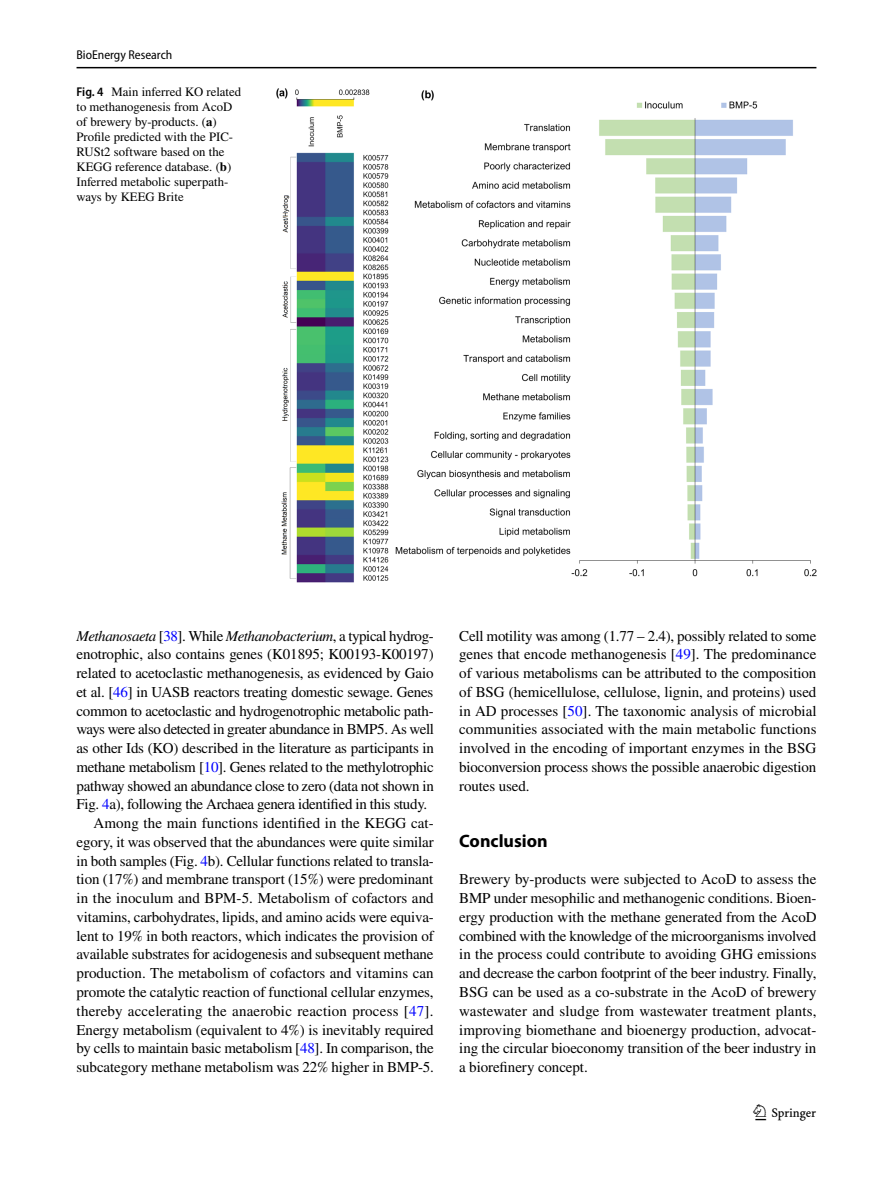
<style>
.page{position:relative;width:893px;height:1187px;background:#fff}
.page>*{position:absolute;margin:0;border:0;box-sizing:border-box;transform-origin:0 0}
.t1{font:22.5px "Springnew Regular 3";color:#000}
.t2{font:700 18px "Myriad Pro";color:#000}
.t3{font:15px/18.8px "STIX";letter-spacing:-.01em;color:#000;text-align:justify}
.t4{font:italic 15px "STIX";letter-spacing:-.03em;color:#000}
.t5{font:15px "STIX";letter-spacing:.015em;color:#000}
.t6{font:12.75px/15px "STIX";color:#000}
.t7{font:semi-condensed 12.75px "Myriad Pro";color:#000}
.s1{font-family:"Myriad Pro";font-weight:600;font-stretch:semi-condensed}
.s2{font-weight:700}
.s3{font-style:normal}
.s4{font-style:normal;color:#00f}
.s5{color:#00f}
</style>
<div class="page">
<hr style="left:77px;top:67px;width:739px;height:1px;background:#000">
<img style="left:276px;top:88px;width:540px;height:495px">
<p class="t7" style="left:77px;top:48px;width:97px">BioEnergy Research</p>
<p class="t6" style="left:77px;top:85px;width:166px"><span class="s1">Fig. 4</span> Main inferred KO related to methanogenesis from AcoD of brewery by-products. (<span class="s2">a</span>)<br>Profile predicted with the PIC-<br>RUSt2 software based on the<br>KEGG reference database. (<span class="s2">b</span>)<br>Inferred metabolic superpath&shy;ways by KEEG Brite</p>
<p class="t4" style="left:77px;top:625px;width:359px">Methanosaeta <span class="s3">[</span><span class="s4">38</span><span class="s3">]. While</span> Methanobacterium<span class="s3">, a typical hydrog-</span></p>
<p class="t3" style="left:77px;top:646px;width:359px">enotrophic, also contains genes (K01895; K00193-K00197)</p>
<p class="t3" style="left:77px;top:664px;width:359px">related to acetoclastic methanogenesis, as evidenced by Gaio</p>
<p class="t3" style="left:77px;top:683px;width:358px">et al. [<span class="s5">46</span>] in UASB reactors treating domestic sewage. Genes</p>
<p class="t3" style="left:77px;top:702px;width:359px">common to acetoclastic and hydrogenotrophic metabolic path-</p>
<p class="t3" style="left:77px;top:721px;width:359px">ways were also detected in greater abundance in BMP5. As well</p>
<p class="t3" style="left:77px;top:739px;width:359px">as other Ids (KO) described in the literature as participants in</p>
<p class="t3" style="left:77px;top:758px;width:359px">methane metabolism [<span class="s5">10</span>]. Genes related to the methylotrophic</p>
<p class="t3" style="left:77px;top:777px;width:359px">pathway showed an abundance close to zero (data not shown in</p>
<p class="t3" style="left:77px;top:796px;width:352px">Fig. <span class="s5">4</span>a), following the Archaea genera identified in this study.</p>
<p class="t3" style="left:94px;top:814px;width:342px">Among the main functions identified in the KEGG cat-</p>
<p class="t3" style="left:77px;top:833px;width:359px">egory, it was observed that the abundances were quite similar</p>
<p class="t3" style="left:77px;top:852px;width:359px">in both samples (Fig. <span class="s5">4</span>b). Cellular functions related to transla-</p>
<p class="t3" style="left:77px;top:871px;width:358px">tion (17%) and membrane transport (15%) were predominant</p>
<p class="t3" style="left:77px;top:889px;width:359px">in the inoculum and BPM-5. Metabolism of cofactors and</p>
<p class="t3" style="left:77px;top:908px;width:359px">vitamins, carbohydrates, lipids, and amino acids were equiva-</p>
<p class="t3" style="left:77px;top:927px;width:359px">lent to 19% in both reactors, which indicates the provision of</p>
<p class="t3" style="left:77px;top:946px;width:359px">available substrates for acidogenesis and subsequent methane</p>
<p class="t3" style="left:77px;top:964px;width:359px">production. The metabolism of cofactors and vitamins can</p>
<p class="t3" style="left:77px;top:983px;width:359px">promote the catalytic reaction of functional cellular enzymes,</p>
<p class="t5" style="left:77px;top:1000px;width:358px">thereby accelerating the anaerobic reaction process [<span class="s5">47</span>].</p>
<p class="t3" style="left:77px;top:1021px;width:359px">Energy metabolism (equivalent to 4%) is inevitably required</p>
<p class="t3" style="left:77px;top:1039px;width:359px">by cells to maintain basic metabolism [<span class="s5">48</span>]. In comparison, the</p>
<p class="t3" style="left:77px;top:1058px;width:359px">subcategory methane metabolism was 22% higher in BMP-5.</p>
<p class="t3" style="left:459px;top:627px;width:359px">Cell motility was among (1.77 – 2.4), possibly related to some genes that encode methanogenesis [<span class="s5">49</span>]. The predominance of various metabolisms can be attributed to the composition of BSG (hemicellulose, cellulose, lignin, and proteins) used in AD processes [<span class="s5">50</span>]. The taxonomic analysis of microbial communities associated with the main metabolic functions involved in the encoding of important enzymes in the BSG bioconversion process shows the possible anaerobic digestion routes used.</p>
<p class="t2" style="left:459px;top:829px;width:90px">Conclusion</p>
<p class="t3" style="left:459px;top:871px;width:359px">Brewery by-products were subjected to AcoD to assess the BMP under mesophilic and methanogenic conditions. Bioen&shy;ergy production with the methane generated from the AcoD combined with the knowledge of the microorganisms involved in the process could contribute to avoiding GHG emissions and decrease the carbon footprint of the beer industry. Finally, BSG can be used as a co-substrate in the AcoD of brewery wastewater and sludge from wastewater treatment plants, improving biomethane and bioenergy production, advocat&shy;ing the circular bioeconomy transition of the beer industry in a biorefinery concept.</p>
<h1 class="t1" style="left:755px;top:1104px;width:62px">1 3</h1>
</div>
